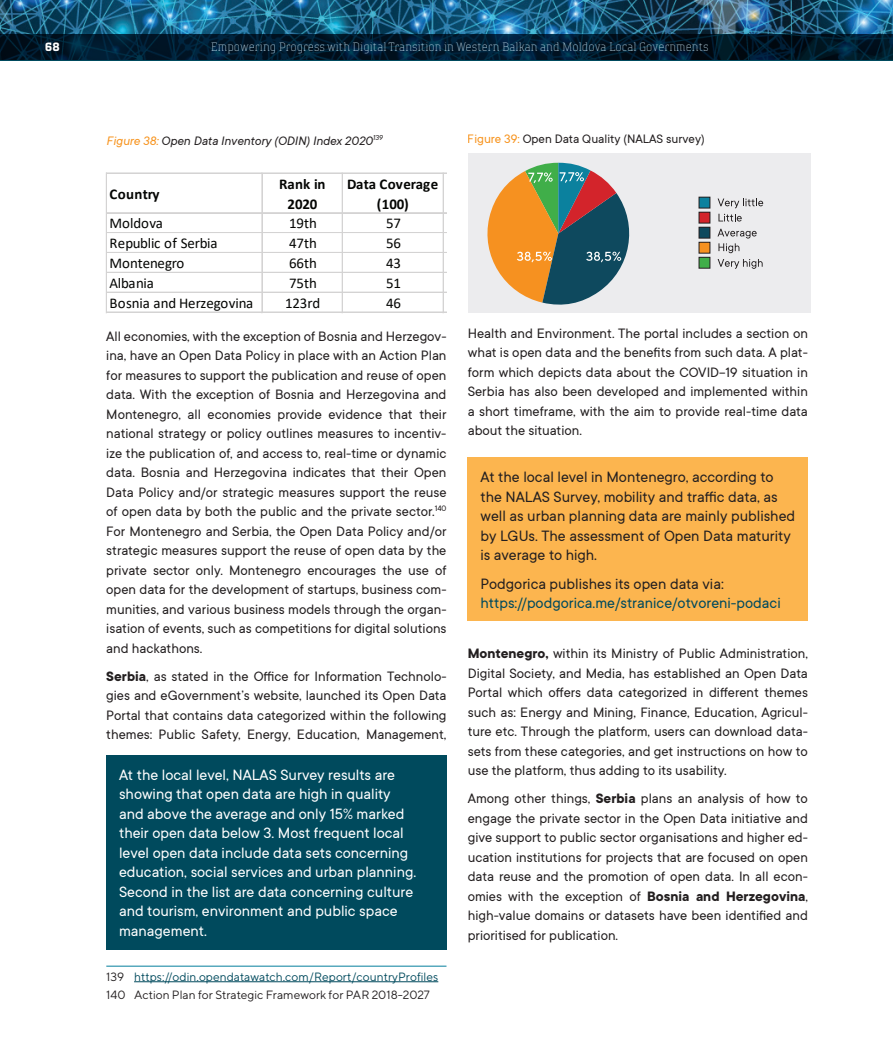
<style>
.page{position:relative;width:893px;height:1063px;background:#fff}
.page>*{position:absolute;margin:0;border:0;box-sizing:border-box;transform-origin:0 0}
.t1{font:16.5px/19.5px "TT Commons";color:#fff}
.t2{font:16.5px/19.5px "TT Commons";color:#231f20}
.t3{font:16.5px "TT Commons";color:#004a5d}
.t4{font:15px/19.5px "TT Commons";color:#231f20;text-align:justify}
.t5{font:14.85px "Calibri";letter-spacing:-.005em;color:#040503}
.t6{font:700 14.85px/19.8px "Calibri";letter-spacing:-.005em;color:#040503;text-align:center}
.t7{font:700 14.85px "Calibri";letter-spacing:.02em;color:#040503}
.t8{font:italic 13.5px "TT Commons";color:#231f20}
.t9{font:13.5px "TT Commons";color:#231f20}
.t10{font:12px/18.6px "TT Norms";color:#004a5d}
.t11{font:100 12px "TT Polls";color:#c2deec}
.t12{font:700 12px "TT Polls";color:#fff}
.s1{color:#f7931d}
.s2{font-weight:700}
.s3{color:#231f20}
</style>
<div class="page">
<img style="left:0;top:0;width:893px;height:34px">
<svg style="left:0;top:34px;width:893px;height:27px;background:#001c30"></svg>
<div style="left:468px;top:153px;width:342px;height:160px;background:#ececee"></div>
<hr style="left:106px;top:173px;width:340px;height:1px;background:#d4d3d3">
<hr style="left:106px;top:212px;width:340px;height:1px;background:#d4d3d3">
<hr style="left:106px;top:213px;width:340px;height:1px;background:#d4d3d3">
<hr style="left:106px;top:232px;width:340px;height:1px;background:#d4d3d3">
<hr style="left:106px;top:233px;width:340px;height:1px;background:#d4d3d3">
<hr style="left:106px;top:252px;width:340px;height:1px;background:#d4d3d3">
<hr style="left:106px;top:272px;width:340px;height:1px;background:#d4d3d3">
<hr style="left:106px;top:292px;width:340px;height:1px;background:#d4d3d3">
<hr style="left:106px;top:312px;width:340px;height:1px;background:#d4d3d3">
<hr style="left:106px;top:173px;width:1px;height:140px;background:#d4d3d3">
<hr style="left:262px;top:173px;width:1px;height:140px;background:#d4d3d3">
<hr style="left:342px;top:173px;width:1px;height:140px;background:#d4d3d3">
<hr style="left:443px;top:173px;width:1px;height:140px;background:#d4d3d3">
<hr style="left:106px;top:966px;width:340px;height:1px;background:#057f9c">
<hr style="left:134px;top:981px;width:304px;height:1px;background:#004a5d">
<div style="left:106px;top:755px;width:340px;height:195px;background:#004a5d"></div>
<div style="left:468px;top:458px;width:340px;height:163px;background:#fcb54f"></div>
<svg style="left:718px;top:199px;width:45px;height:9px"></svg>
<svg style="left:718px;top:214px;width:24px;height:8px"></svg>
<svg style="left:717px;top:229px;width:40px;height:24px"></svg>
<svg style="left:718px;top:259px;width:45px;height:10px"></svg>
<div style="left:699px;top:197px;width:11px;height:11px;background:#0b819e"></div>
<div style="left:699px;top:197px;width:11px;height:11px;border:1px solid #231f20"></div>
<div style="left:699px;top:212px;width:11px;height:11px;background:#d3242b"></div>
<div style="left:699px;top:212px;width:11px;height:11px;border:1px solid #231f20"></div>
<div style="left:699px;top:227px;width:11px;height:11px;background:#0e495e"></div>
<div style="left:699px;top:227px;width:11px;height:11px;border:1px solid #231f20"></div>
<div style="left:699px;top:242px;width:11px;height:11px;background:#f69120"></div>
<div style="left:699px;top:242px;width:11px;height:11px;border:1px solid #231f20"></div>
<div style="left:699px;top:257px;width:11px;height:11px;background:#40ae49"></div>
<div style="left:699px;top:257px;width:11px;height:11px;border:1px solid #231f20"></div>
<svg style="left:487px;top:163px;width:143px;height:142px"></svg>
<p class="t12" style="left:45px;top:39px;width:16px">68</p>
<p class="t11" style="left:211px;top:40px;width:499px">Empowering Progress with Digital Transition in Western Balkan and Moldova Local Governments</p>
<p class="t8" style="left:106px;top:133px;width:278px"><span class="s1">Figure 38:</span> Open Data Inventory (ODIN) Index 2020<sup>139</sup></p>
<p class="t7" style="left:110px;top:183px;width:52px">Country</p>
<p class="t6" style="left:279px;top:174px;width:48px">Rank in<br>2020</p>
<p class="t6" style="left:347px;top:174px;width:93px">Data Coverage (100)</p>
<p class="t5" style="left:110px;top:213px;width:55px">Moldova</p>
<p class="t5" style="left:289px;top:213px;width:29px">19th</p>
<p class="t5" style="left:386px;top:213px;width:17px">57</p>
<p class="t5" style="left:110px;top:233px;width:110px">Republic of Serbia</p>
<p class="t5" style="left:289px;top:233px;width:29px">47th</p>
<p class="t5" style="left:386px;top:233px;width:17px">56</p>
<p class="t5" style="left:110px;top:253px;width:76px">Montenegro</p>
<p class="t5" style="left:289px;top:253px;width:29px">66th</p>
<p class="t5" style="left:386px;top:253px;width:17px">43</p>
<p class="t5" style="left:110px;top:273px;width:46px">Albania</p>
<p class="t5" style="left:289px;top:273px;width:29px">75th</p>
<p class="t5" style="left:386px;top:273px;width:17px">51</p>
<p class="t5" style="left:110px;top:293px;width:145px">Bosnia and Herzegovina</p>
<p class="t5" style="left:285px;top:293px;width:37px">123rd</p>
<p class="t5" style="left:386px;top:293px;width:17px">46</p>
<p class="t4" style="left:106px;top:327px;width:342px">All economies, with the exception of Bosnia and Herzegov&shy;ina, have an Open Data Policy in place with an Action Plan for measures to support the publication and reuse of open data. With the exception of Bosnia and Herzegovina and Montenegro, all economies provide evidence that their national strategy or policy outlines measures to incentiv&shy;ize the publication of, and access to, real-time or dynamic data. Bosnia and Herzegovina indicates that their Open Data Policy and/or strategic measures support the reuse of open data by both the public and the private sector.<sup>140<br></sup>For Montenegro and Serbia, the Open Data Policy and/or strategic measures support the reuse of open data by the private sector only. Montenegro encourages the use of open data for the development of startups, business com&shy;munities, and various business models through the organ&shy;isation of events, such as competitions for digital solutions and hackathons.</p>
<p class="t4" style="left:106px;top:667px;width:342px"><span class="s2">Serbia</span>, as stated in the Office for Information Technolo&shy;gies and eGovernment’s website, launched its Open Data Portal that contains data categorized within the following themes: Public Safety, Energy, Education, Management,</p>
<p class="t1" style="left:119px;top:765px;width:299px">At the local level, NALAS Survey results are showing that open data are high in quality and above the average and only 15% marked their open data below 3. Most frequent local level open data include data sets concerning education, social services and urban planning.<br>Second in the list are data concerning culture and tourism, environment and public space management.</p>
<p class="t10" style="left:106px;top:967px;width:333px"><span class="s3">139</span> https://odin.opendatawatch.com/Report/countryProfiles<br><span class="s3">140 Action Plan for Strategic Framework for PAR 2018-2027</span></p>
<p class="t9" style="left:468px;top:132px;width:238px"><span class="s1">Figure 39:</span> Open Data Quality (NALAS survey)</p>
<p class="t4" style="left:468px;top:324px;width:342px">Health and Environment. The portal includes a section on what is open data and the benefits from such data. A plat&shy;form which depicts data about the COVID-19 situation in Serbia has also been developed and implemented within a short timeframe, with the aim to provide real-time data about the situation.</p>
<p class="t2" style="left:480px;top:468px;width:316px">At the local level in Montenegro, according to the NALAS Survey, mobility and traffic data, as well as urban planning data are mainly published by LGUs. The assessment of Open Data maturity is average to high.</p>
<p class="t2" style="left:480px;top:574px;width:245px">Podgorica publishes its open data via:</p>
<p class="t3" style="left:480px;top:594px;width:302px">https://podgorica.me/stranice/otvoreni-podaci</p>
<p class="t4" style="left:468px;top:644px;width:342px"><span class="s2">Montenegro,</span> within its Ministry of Public Administration, Digital Society, and Media, has established an Open Data Portal which offers data categorized in different themes such as: Energy and Mining, Finance, Education, Agricul&shy;ture etc. Through the platform, users can download data&shy;sets from these categories, and get instructions on how to use the platform, thus adding to its usability.</p>
<p class="t4" style="left:468px;top:789px;width:342px">Among other things, <span class="s2">Serbia</span> plans an analysis of how to engage the private sector in the Open Data initiative and give support to public sector organisations and higher ed&shy;ucation institutions for projects that are focused on open data reuse and the promotion of open data. In all econ&shy;omies with the exception of <span class="s2">Bosnia and Herzegovina</span>, high-value domains or datasets have been identified and prioritised for publication.</p>
</div>
